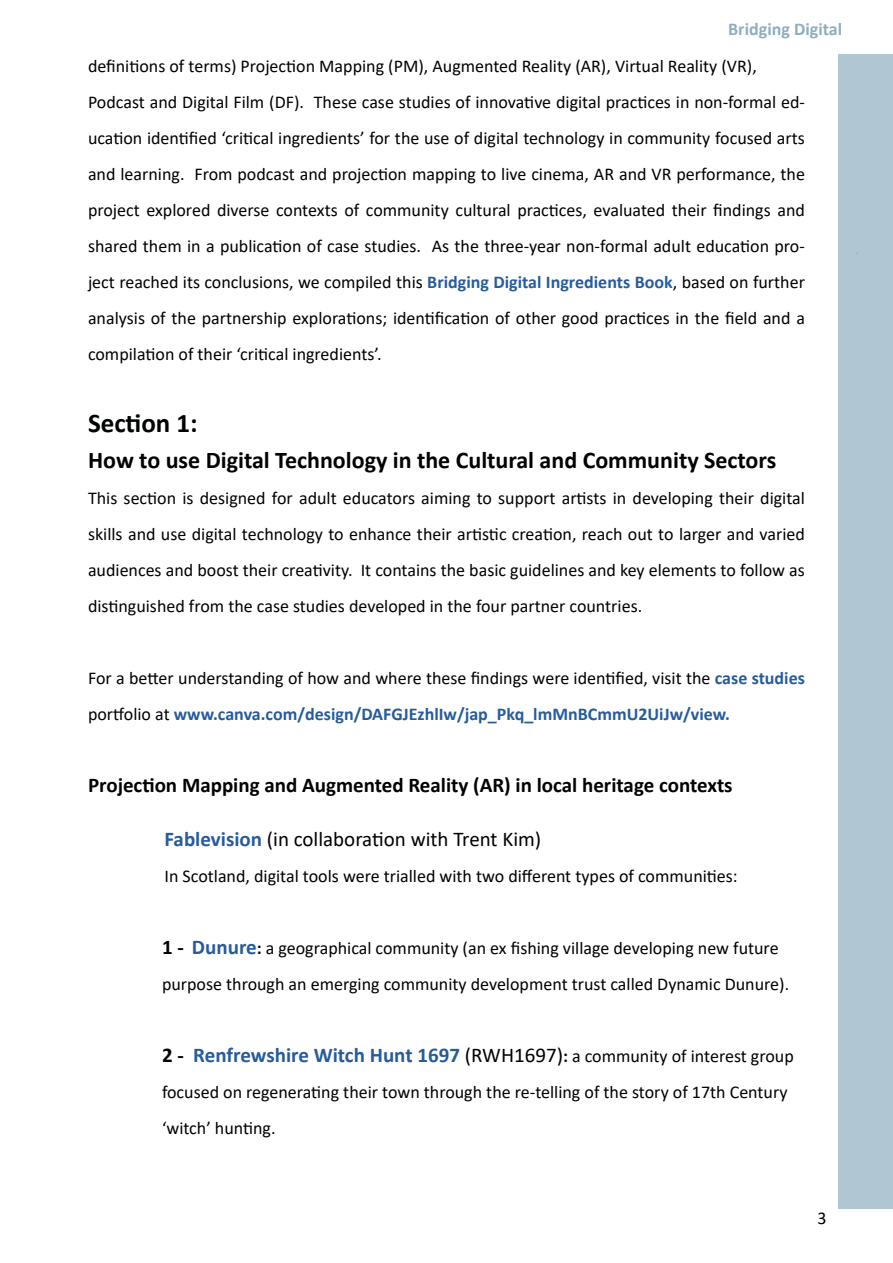
<style>
.page{position:relative;width:893px;height:1263px;background:#fff}
.page>*{position:absolute;margin:0;border:0;box-sizing:border-box;transform-origin:0 0}
.t1{font:700 27px "Calibri";color:#010202}
.t2{font:700 24px "Calibri";color:#010202}
.t3{font:700 21px "Calibri";color:#010202}
.t4{font:700 21px "Calibri";color:#275b9b}
.t5{font:21px "Calibri";color:#010202}
.t6{font:18px/36px "Calibri";color:#010202}
.t7{font:700 18px "Calibri";color:#8eaec0}
.t8{font:18px "Calibri";color:#000}
.s1{font-weight:700;color:#275b9b}
.s2{font-weight:700;font-size:21px}
.s3{font-weight:700;font-size:21px;color:#275b9b}
.s4{font-weight:700}
.s5{color:#010202}
.s6{font-weight:400;color:#010202}
.s7{font-size:18px;color:#010202}
.s8{font-weight:400;font-size:18px;color:#010202}
</style>
<div class="page">
<div style="left:839px;top:54px;width:54px;height:1155px;background:#b0c6d2"></div>
<p class="t7" style="left:728px;top:16px;width:115px">Bridging Digital</p>
<p class="t6" style="left:88px;top:48px;width:718px">definitions of terms) Projection Mapping (PM), Augmented Reality (AR), Virtual Reality (VR), Podcast and Digital Film (DF). These case studies of innovative digital practices in non-formal ed&shy;ucation identified ‘critical ingredients’ for the use of digital technology in community focused arts and learning. From podcast and projection mapping to live cinema, AR and VR performance, the project explored diverse contexts of community cultural practices, evaluated their findings and shared them in a publication of case studies. As the three-year non-formal adult education pro&shy;ject reached its conclusions, we compiled this <span class="s1">Bridging Digital Ingredients Book</span>, based on further analysis of the partnership explorations; identification of other good practices in the field and a compilation of their ‘critical ingredients’.</p>
<h1 class="t1" style="left:88px;top:404px;width:111px">Section 1:</h1>
<h2 class="t2" style="left:88px;top:443px;width:690px">How to use Digital Technology in the Cultural and Community Sectors</h2>
<p class="t6" style="left:88px;top:480px;width:718px;text-align:justify">This section is designed for adult educators aiming to support artists in developing their digital skills and use digital technology to enhance their artistic creation, reach out to larger and varied audiences and boost their creativity. It contains the basic guidelines and key elements to follow as distinguished from the case studies developed in the four partner countries.</p>
<p class="t6" style="left:88px;top:660px;width:718px">For a better understanding of how and where these findings were identified, visit the <span class="s1">case studies </span>portfolio at <span class="s1">www.canva.com/design/DAFGJEzhlIw/jap_Pkq_lmMnBCmmU2UiJw/view.</span></p>
<p class="t3" style="left:88px;top:770px;width:646px">Projection Mapping and Augmented Reality (AR) in local heritage contexts</p>
<p class="t5" style="left:165px;top:824px;width:378px"><span class="s1">Fablevision</span> (in collaboration with Trent Kim)</p>
<p class="t6" style="left:165px;top:858px;width:575px">In Scotland, digital tools were trialled with two different types of communities:</p>
<p class="t6" style="left:162px;top:930px;width:629px"><span class="s2">1 -</span> <span class="s3">Dunure</span><span class="s4">:</span> a geographical community (an ex fishing village developing new future purpose through an emerging community development trust called Dynamic Dunure).</p>
<p class="t4" style="left:162px;top:1040px;width:633px"><span class="s5">2 -</span> Renfrewshire Witch Hunt 1697 <span class="s6">(RWH1697)</span><span class="s7">:</span> <span class="s8">a community of interest group</span></p>
<p class="t6" style="left:162px;top:1074px;width:627px">focused on regenerating their town through the re-telling of the story of 17th Century ‘witch’ hunting.</p>
<p class="t8" style="left:817px;top:1206px;width:11px">3</p>
</div>
